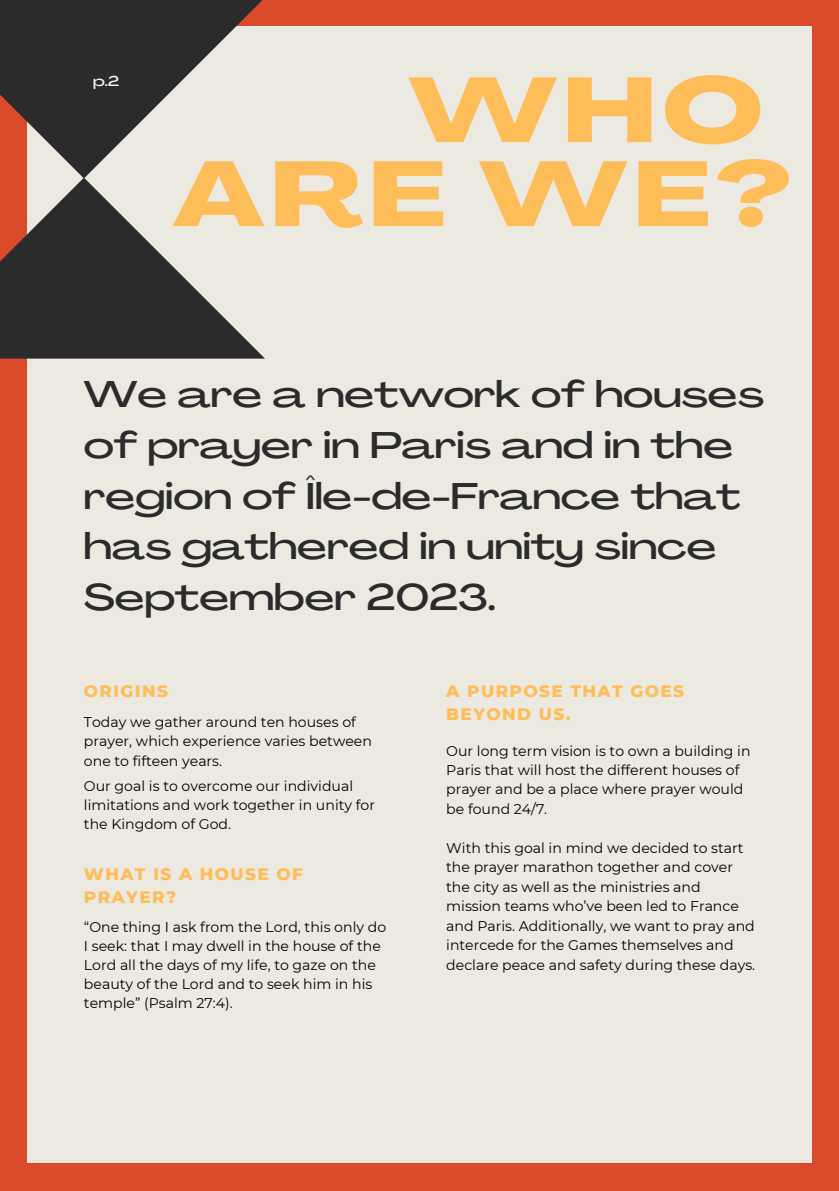
<style>
.page{position:relative;width:839px;height:1191px;background:#fff}
.page>*{position:absolute;margin:0;border:0;box-sizing:border-box;transform-origin:0 0}
.t1{font:800 90.4px/84px "Agrandir Grand";letter-spacing:.07em;color:#ffbd59}
.t2{font:500 36.6px/50.8px "Agrandir Grand";color:#2b2b2b}
.t3{font:800 17px/23.2px "Montserrat";letter-spacing:.08em;color:#ffbd59}
.t4{font:500 14.2px "Agrandir Grand";color:#faf2e9}
.t5{font:14px/19.4px "Montserrat";color:#000001}
</style>
<div class="page">
<div style="left:0;top:0;width:838px;height:1191px;background:#db4a2b"></div>
<div style="left:28px;top:27px;width:784px;height:1136px;background:#ebe9e0"></div>
<svg style="left:0;top:0;width:265px;height:359px;fill:#2b2b2b"></svg>
<p class="t4" style="left:93px;top:75px;width:27px">p.2</p>
<p class="t1" style="left:173px;top:78px;width:619px;text-indent:236px">WHO<br>ARE WE?</p>
<p class="t2" style="left:84px;top:373px;width:681px">We are a network of houses of prayer in Paris and in the region of Île-de-France that has gathered in unity since<br>September 2023.</p>
<h1 class="t3" style="left:84px;top:679px;width:86px">ORIGINS</h1>
<p class="t5" style="left:84px;top:712px;width:289px">Today we gather around ten houses of prayer, which experience varies between one to fifteen years.</p>
<h3 class="t5" style="left:84px;top:776px;width:293px">Our goal is to overcome our individual limitations and work together in unity for the Kingdom of God.</h3>
<h3 class="t3" style="left:84px;top:862px;width:221px">WHAT IS A HOUSE OF<br>PRAYER?</h3>
<h2 class="t5" style="left:84px;top:917px;width:304px">“One thing I ask from the Lord, this only do I seek: that I may dwell in the house of the Lord all the days of my life, to gaze on the beauty of the Lord and to seek him in his temple” (Psalm 27:4).</h2>
<p class="t3" style="left:446px;top:679px;width:239px">A PURPOSE THAT GOES<br>BEYOND US.</p>
<p class="t5" style="left:446px;top:741px;width:306px">Our long term vision is to own a building in Paris that will host the different houses of prayer and be a place where prayer would be found 24/7.</p>
<h3 class="t5" style="left:446px;top:838px;width:310px">With this goal in mind we decided to start the prayer marathon together and cover the city as well as the ministries and mission teams who’ve been led to France and Paris. Additionally, we want to pray and intercede for the Games themselves and declare peace and safety during these days.</h3>
</div>
